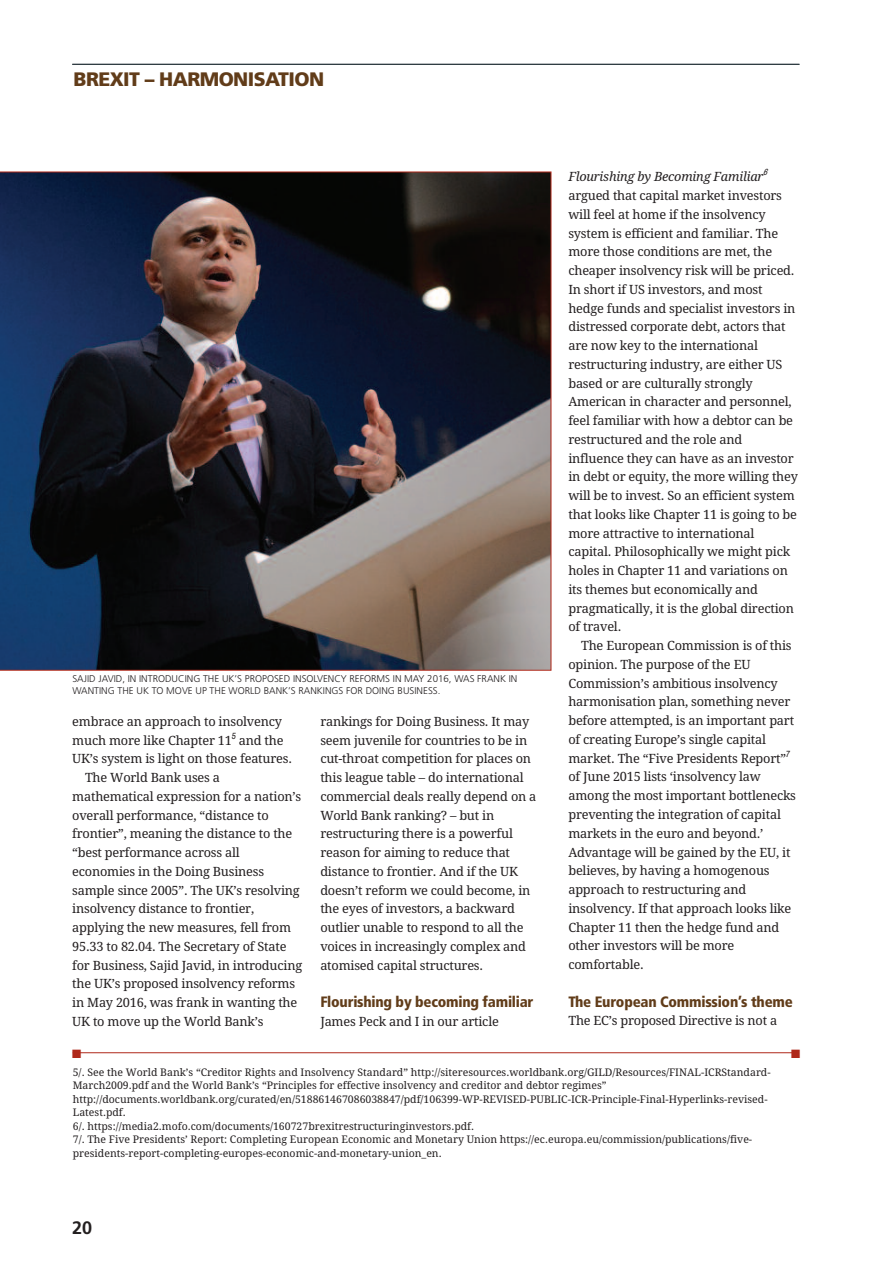
<style>
.page{position:relative;width:893px;height:1263px;background:#fff}
.page>*{position:absolute;margin:0;border:0;box-sizing:border-box;transform-origin:0 0}
.t1{font:900 19.5px "Frutiger";letter-spacing:-.03em;color:#613c19}
.t2{font:700 18px "Frutiger";color:#231f20}
.t3{font:900 condensed 15px "Frutiger";letter-spacing:-.015em;color:#613c19}
.t4{font:12.75px/18.8px "Droid Serif";letter-spacing:-.015em;color:#231f20}
.t5{font:italic 12.75px "Droid Serif";letter-spacing:-.015em;color:#231f20}
.t6{font:12px "Zapf Dingbats ITC";color:#af281a}
.t7{font:10.5px/13.5px "Droid Serif";color:#231f20}
.t8{font:300 9.75px/12px "Frutiger";color:#231f20}
.t9{font:italic 9px "Archivo Narrow";color:#231f20}
</style>
<div class="page">
<hr style="left:72px;top:64px;width:727px;height:1px;background:#2a373d">
<hr style="left:73px;top:1052px;width:721px;height:1px;background:#af281a">
<svg style="left:0;top:172px;width:551px;height:499px;background:#34343d"></svg>
<h1 class="t1" style="left:74px;top:71px;width:252px">BREXIT – HARMONISATION</h1>
<p class="t5" style="left:568px;top:170px;width:197px">Flourishing by Becoming Familiar</p>
<p class="t9" style="left:763px;top:169px;width:7px">6</p>
<p class="t4" style="left:568px;top:186px;width:231px">argued that capital market investors will feel at home if the insolvency system is efficient and familiar. The more those conditions are met, the cheaper insolvency risk will be priced.<br>In short if US investors, and most hedge funds and specialist investors in distressed corporate debt, actors that are now key to the international restructuring industry, are either US based or are culturally strongly American in character and personnel, feel familiar with how a debtor can be restructured and the role and influence they can have as an investor in debt or equity, the more willing they will be to invest. So an efficient system that looks like Chapter 11 is going to be more attractive to international capital. Philosophically we might pick holes in Chapter 11 and variations on its themes but economically and pragmatically, it is the global direction of travel.</p>
<p class="t4" style="left:568px;top:636px;width:227px;text-indent:13px">The European Commission is of this opinion. The purpose of the EU Commission’s ambitious insolvency harmonisation plan, something never before attempted, is an important part of creating Europe’s single capital market. The “Five Presidents Report”</p>
<p class="t8" style="left:72px;top:674px;width:446px">SAJID JAVID, IN INTRODUCING THE UK’S PROPOSED INSOLVENCY REFORMS IN MAY 2016, WAS FRANK IN<br>WANTING THE UK TO MOVE UP THE WORLD BANK’S RANKINGS FOR DOING BUSINESS.</p>
<p class="t4" style="left:320px;top:712px;width:218px">rankings for Doing Business. It may seem juvenile for countries to be in cut-throat competition for places on this league table – do international commercial deals really depend on a World Bank ranking? – but in restructuring there is a powerful reason for aiming to reduce that distance to frontier. And if the UK doesn’t reform we could become, in the eyes of investors, a backward outlier unable to respond to all the voices in increasingly complex and atomised capital structures.</p>
<p class="t3" style="left:320px;top:996px;width:215px">Flourishing by becoming familiar</p>
<p class="t4" style="left:320px;top:1012px;width:180px">James Peck and I in our article</p>
<p class="t4" style="left:72px;top:712px;width:211px">embrace an approach to insolvency much more like Chapter 11</p>
<p class="t9" style="left:232px;top:732px;width:6px">5</p>
<p class="t4" style="left:239px;top:731px;width:46px">and the</p>
<p class="t4" style="left:72px;top:750px;width:221px">UK’s system is light on those features.</p>
<p class="t4" style="left:85px;top:768px;width:136px">The World Bank uses a</p>
<p class="t4" style="left:72px;top:787px;width:230px">mathematical expression for a nation’s</p>
<p class="t4" style="left:72px;top:806px;width:198px">overall performance, “distance to</p>
<p class="t4" style="left:72px;top:825px;width:222px">frontier”, meaning the distance to the</p>
<p class="t4" style="left:72px;top:843px;width:169px">“best performance across all</p>
<p class="t4" style="left:72px;top:862px;width:193px">economies in the Doing Business</p>
<p class="t4" style="left:72px;top:881px;width:229px">sample since 2005”. The UK’s resolving</p>
<p class="t4" style="left:72px;top:900px;width:183px">insolvency distance to frontier,</p>
<p class="t4" style="left:72px;top:918px;width:220px">applying the new measures, fell from</p>
<p class="t4" style="left:72px;top:937px;width:216px">95.33 to 82.04. The Secretary of State</p>
<p class="t4" style="left:72px;top:956px;width:231px">for Business, Sajid Javid, in introducing</p>
<p class="t4" style="left:72px;top:975px;width:224px">the UK’s proposed insolvency reforms</p>
<p class="t4" style="left:72px;top:993px;width:227px">in May 2016, was frank in wanting the</p>
<p class="t4" style="left:72px;top:1012px;width:193px">UK to move up the World Bank’s</p>
<p class="t6" style="left:72px;top:1046px;width:11px">■</p>
<p class="t6" style="left:791px;top:1046px;width:11px">■</p>
<p class="t7" style="left:73px;top:1065px;width:699px">5/. See the World Bank’s “Creditor Rights and Insolvency Standard” http://siteresources.worldbank.org/GILD/Resources/FINAL-ICRStandard-March2009.pdf and the World Bank’s “Principles for effective insolvency and creditor and debtor regimes” http://documents.worldbank.org/curated/en/518861467086038847/pdf/106399-WP-REVISED-PUBLIC-ICR-Principle-Final-Hyperlinks-revised-Latest.pdf.<br>6/. https://media2.mofo.com/documents/160727brexitrestructuringinvestors.pdf.<br>7/. The Five Presidents’ Report: Completing European Economic and Monetary Union https://ec.europa.eu/commission/publications/five&shy;presidents-report-completing-europes-economic-and-monetary-union_en.</p>
<p class="t9" style="left:786px;top:750px;width:6px">7</p>
<p class="t4" style="left:568px;top:768px;width:229px">of June 2015 lists ‘insolvency law among the most important bottlenecks preventing the integration of capital markets in the euro and beyond.’<br>Advantage will be gained by the EU, it believes, by having a homogenous approach to restructuring and insolvency. If that approach looks like<br>Chapter 11 then the hedge fund and other investors will be more comfortable.</p>
<p class="t3" style="left:568px;top:995px;width:226px">The European Commission’s theme</p>
<p class="t4" style="left:568px;top:1011px;width:210px">The EC’s proposed Directive is not a</p>
<h2 class="t2" style="left:72px;top:1220px;width:22px">20</h2>
</div>
